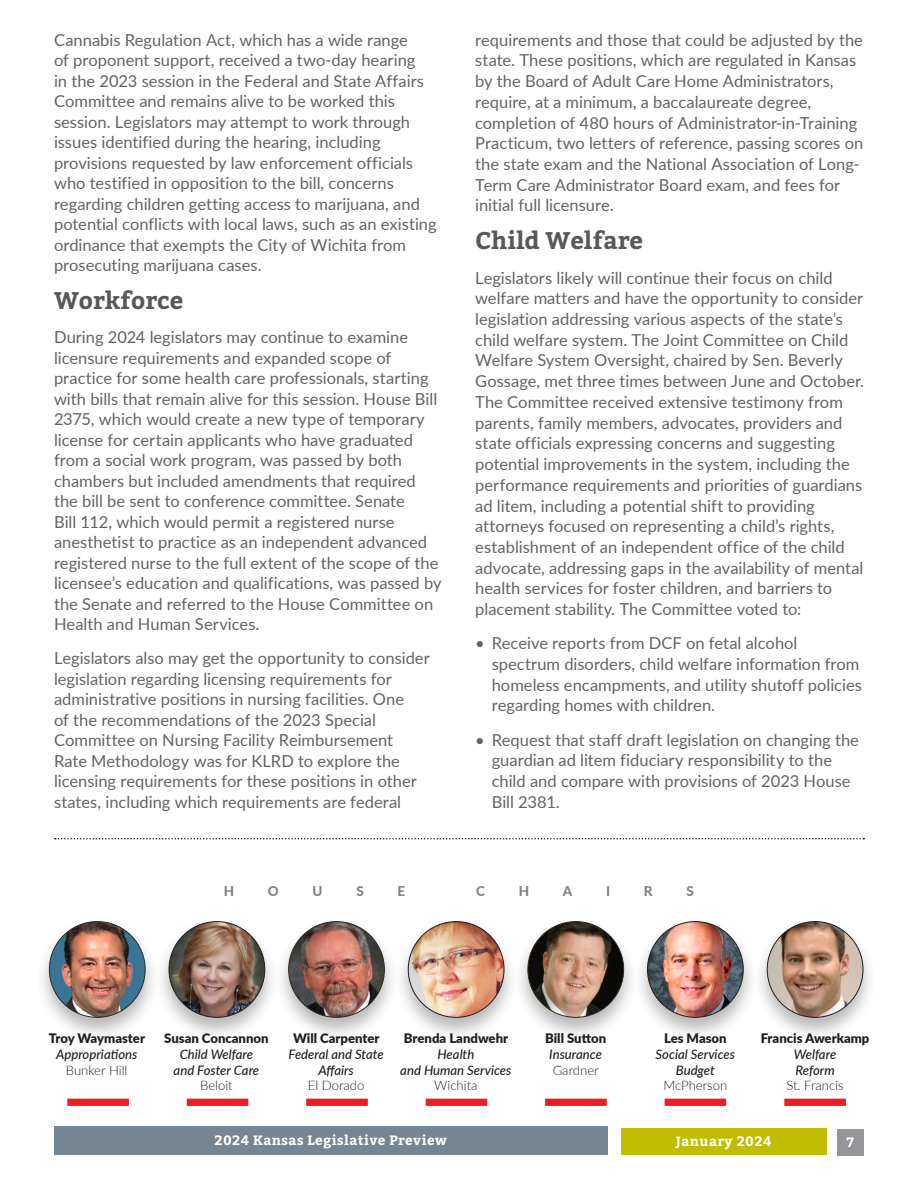
<style>
.page{position:relative;width:918px;height:1188px;background:#fff}
.page>*{position:absolute;margin:0;border:0;box-sizing:border-box;transform-origin:0 0}
._2017_body{font:700 24px "Bitter";color:#57585a}
._2017_heading_1{font:700 24px "Bitter";color:#57585a}
._2017_body-2{font:16.5px/20.5px "Lato";color:#636366}
.t1{font:700 13.5px "Bitter";letter-spacing:.03em;color:#fff}
.t2{font:800 13.5px "Lato";color:#808285}
.t3{font:italic 500 13.05px/15.8px "Lato";color:#231f20;text-align:center}
.t4{font:900 13.05px "Lato";color:#231f20}
.t5{font:300 13.05px "Lato";color:#231f20}
</style>
<div class="page">
<div style="left:837px;top:1129px;width:27px;height:27px;background:#939598"></div>
<div style="left:621px;top:1128px;width:206px;height:27px;background:#c0bc00"></div>
<div style="left:54px;top:1126px;width:553px;height:29px;background:#748593"></div>
<div style="left:35px;top:918px;width:125px;height:124px;background:#231f20;opacity:.33"></div>
<img style="left:49px;top:922px;width:96px;height:95px;border-radius:48px">
<div style="left:67px;top:1099px;width:62px;height:7px;background:#ee1d23"></div>
<div style="left:274px;top:918px;width:125px;height:124px;background:#231f20;opacity:.33"></div>
<img style="left:289px;top:922px;width:95px;height:95px;border-radius:48px">
<div style="left:306px;top:1099px;width:62px;height:7px;background:#ee1d23"></div>
<div style="left:513px;top:918px;width:125px;height:124px;background:#231f20;opacity:.33"></div>
<img style="left:528px;top:922px;width:96px;height:95px;border-radius:48px">
<div style="left:545px;top:1099px;width:62px;height:7px;background:#ee1d23"></div>
<div style="left:155px;top:918px;width:124px;height:124px;background:#231f20;opacity:.33"></div>
<img style="left:169px;top:922px;width:96px;height:95px;border-radius:48px">
<div style="left:187px;top:1099px;width:61px;height:7px;background:#ee1d23"></div>
<div style="left:394px;top:918px;width:125px;height:124px;background:#231f20;opacity:.33"></div>
<img style="left:408px;top:922px;width:96px;height:95px;border-radius:48px">
<div style="left:426px;top:1099px;width:61px;height:7px;background:#ee1d23"></div>
<div style="left:633px;top:918px;width:125px;height:124px;background:#231f20;opacity:.33"></div>
<img style="left:648px;top:922px;width:95px;height:95px;border-radius:48px">
<div style="left:665px;top:1099px;width:61px;height:7px;background:#ee1d23"></div>
<div style="left:753px;top:918px;width:125px;height:124px;background:#231f20;opacity:.33"></div>
<img style="left:767px;top:922px;width:96px;height:95px;border-radius:48px">
<div style="left:784px;top:1099px;width:62px;height:7px;background:#ee1d23"></div>
<svg style="left:55px;top:838px;width:809px;height:1px"></svg>
<p class="_2017_body-2" style="left:54px;top:29px;width:384px">Cannabis Regulation Act, which has a wide range<br>of proponent support, received a two-day hearing<br>in the 2023 session in the Federal and State Affairs Committee and remains alive to be worked this session. Legislators may attempt to work through issues identified during the hearing, including provisions requested by law enforcement officials who testified in opposition to the bill, concerns regarding children getting access to marijuana, and potential conflicts with local laws, such as an existing ordinance that exempts the City of Wichita from prosecuting marijuana cases.</p>
<p class="_2017_heading_1" style="left:54px;top:285px;width:131px">Workforce</p>
<p class="_2017_body-2" style="left:54px;top:326px;width:389px">During 2024 legislators may continue to examine licensure requirements and expanded scope of practice for some health care professionals, starting with bills that remain alive for this session. House Bill 2375, which would create a new type of temporary license for certain applicants who have graduated from a social work program, was passed by both chambers but included amendments that required the bill be sent to conference committee. Senate<br>Bill 112, which would permit a registered nurse anesthetist to practice as an independent advanced registered nurse to the full extent of the scope of the licensee’s education and qualifications, was passed by the Senate and referred to the House Committee on Health and Human Services.</p>
<p class="_2017_body-2" style="left:54px;top:647px;width:377px">Legislators also may get the opportunity to consider legislation regarding licensing requirements for administrative positions in nursing facilities. One<br>of the recommendations of the 2023 Special Committee on Nursing Facility Reimbursement Rate Methodology was for KLRD to explore the licensing requirements for these positions in other states, including which requirements are federal</p>
<p class="_2017_body-2" style="left:475px;top:29px;width:390px">requirements and those that could be adjusted by the state. These positions, which are regulated in Kansas by the Board of Adult Care Home Administrators, require, at a minimum, a baccalaureate degree, completion of 480 hours of Administrator-in-Training Practicum, two letters of reference, passing scores on the state exam and the National Association of Long-Term Care Administrator Board exam, and fees for initial full licensure.</p>
<p class="_2017_body" style="left:475px;top:225px;width:169px">Child Welfare</p>
<p class="_2017_body-2" style="left:475px;top:267px;width:390px">Legislators likely will continue their focus on child welfare matters and have the opportunity to consider legislation addressing various aspects of the state’s child welfare system. The Joint Committee on Child Welfare System Oversight, chaired by Sen. Beverly Gossage, met three times between June and October.<br>The Committee received extensive testimony from parents, family members, advocates, providers and state officials expressing concerns and suggesting potential improvements in the system, including the performance requirements and priorities of guardians ad litem, including a potential shift to providing attorneys focused on representing a child’s rights, establishment of an independent office of the child advocate, addressing gaps in the availability of mental health services for foster children, and barriers to placement stability. The Committee voted to:</p>
<p class="_2017_body-2" style="left:492px;top:632px;width:372px;text-indent:-16px">• Receive reports from DCF on fetal alcohol spectrum disorders, child welfare information from homeless encampments, and utility shutoff policies regarding homes with children.</p>
<p class="_2017_body-2" style="left:492px;top:729px;width:369px;text-indent:-16px">• Request that staff draft legislation on changing the guardian ad litem fiduciary responsibility to the child and compare with provisions of 2023 House Bill 2381.</p>
<p class="t2" style="left:224px;top:882px;width:12px">H</p>
<p class="t2" style="left:268px;top:882px;width:12px">O</p>
<p class="t2" style="left:313px;top:882px;width:12px">U</p>
<p class="t2" style="left:356px;top:882px;width:9px">S</p>
<p class="t2" style="left:398px;top:882px;width:9px">E</p>
<p class="t2" style="left:476px;top:882px;width:10px">C</p>
<p class="t2" style="left:519px;top:882px;width:12px">H</p>
<p class="t2" style="left:563px;top:882px;width:11px">A</p>
<p class="t2" style="left:606px;top:882px;width:6px">I</p>
<p class="t2" style="left:644px;top:882px;width:10px">R</p>
<p class="t2" style="left:686px;top:882px;width:9px">S</p>
<p class="t4" style="left:49px;top:1029px;width:98px">Troy Waymaster</p>
<p class="t3" style="left:56px;top:1046px;width:83px">Appropriations</p>
<p class="t5" style="left:66px;top:1061px;width:63px">Bunker Hill</p>
<p class="t4" style="left:164px;top:1029px;width:106px">Susan Concannon</p>
<p class="t3" style="left:174px;top:1046px;width:87px">Child Welfare and Foster Care</p>
<p class="t5" style="left:200px;top:1077px;width:34px">Beloit</p>
<p class="t4" style="left:293px;top:1029px;width:88px">Will Carpenter</p>
<p class="t3" style="left:289px;top:1046px;width:97px">Federal and State<br>Affairs</p>
<p class="t5" style="left:308px;top:1077px;width:58px">El Dorado</p>
<p class="t4" style="left:404px;top:1029px;width:106px">Brenda Landwehr</p>
<p class="t3" style="left:400px;top:1046px;width:113px">Health<br>and Human Services</p>
<p class="t5" style="left:434px;top:1077px;width:45px">Wichita</p>
<p class="t4" style="left:545px;top:1029px;width:63px">Bill Sutton</p>
<p class="t3" style="left:549px;top:1046px;width:54px">Insurance</p>
<p class="t5" style="left:553px;top:1061px;width:48px">Gardner</p>
<p class="t4" style="left:664px;top:1029px;width:64px">Les Mason</p>
<p class="t3" style="left:656px;top:1046px;width:81px">Social Services</p>
<p class="t3" style="left:676px;top:1061px;width:40px">Budget</p>
<p class="t5" style="left:663px;top:1077px;width:65px">McPherson</p>
<p class="t4" style="left:761px;top:1029px;width:110px">Francis Awerkamp</p>
<p class="t3" style="left:794px;top:1046px;width:44px;text-align:left">Welfare<br>Reform</p>
<p class="t5" style="left:786px;top:1077px;width:59px">St. Francis</p>
<p class="t1" style="left:214px;top:1132px;width:234px">2024 Kansas Legislative Preview</p>
<p class="t1" style="left:676px;top:1133px;width:97px">January 2024</p>
<p class="t1" style="left:847px;top:1133px;width:9px">7</p>
</div>
